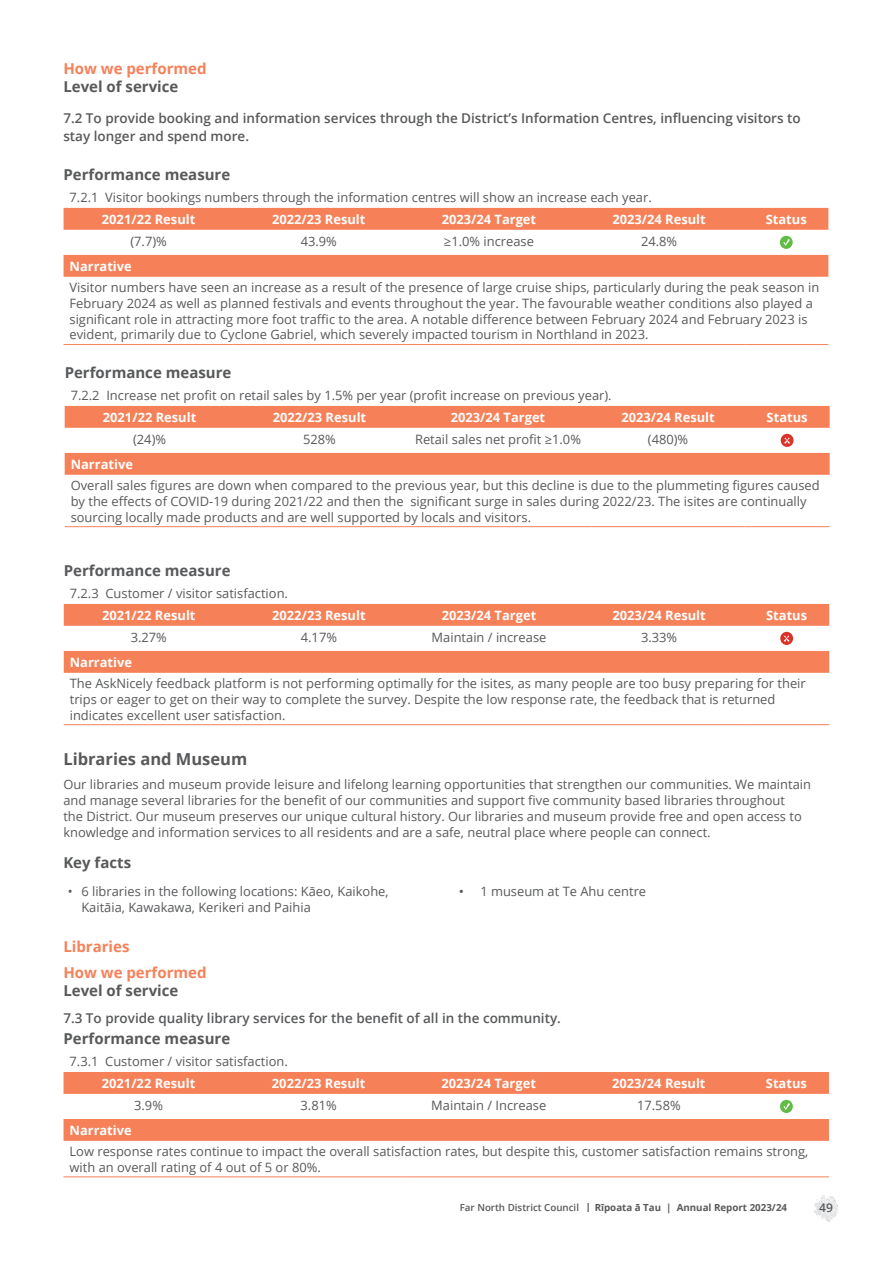
<style>
.page{position:relative;width:893px;height:1263px;background:#fff}
.page>*{position:absolute;margin:0;border:0;box-sizing:border-box;transform-origin:0 0}
.t1{font:700 16.5px "Open Sans";color:#58595b}
.t2{font:700 15px "Open Sans";color:#58595b}
.t3{font:700 15px/26.5px "Open Sans";color:#f68159}
.t4{font:600 13.5px/18px "Open Sans";color:#58595b}
.t5{font:12.9px/15.9px "Open Sans";color:#58595b}
.t6{font:700 12.9px "Open Sans";color:#fff}
.t7{font:600 12px "Open Sans";color:#58595b}
.t8{font:700 9.75px "Open Sans";color:#58595b}
.s1{font-family:"Arial"}
.s2{font-weight:600}
.s3{font-weight:600;font-size:12.45px}
</style>
<div class="page">
<svg style="left:64px;top:208px;width:764px;height:69px;fill:#f68159"></svg>
<hr style="left:64px;top:344px;width:170px;height:1px;background:#f68159">
<hr style="left:234px;top:344px;width:170px;height:1px;background:#f68159">
<hr style="left:404px;top:344px;width:170px;height:1px;background:#f68159">
<hr style="left:574px;top:344px;width:170px;height:1px;background:#f68159">
<hr style="left:744px;top:344px;width:84px;height:1px;background:#f68159">
<div style="left:780px;top:236px;width:13px;height:13px;background:#62bb46;border-radius:6px"></div>
<svg style="left:783px;top:239px;width:7px;height:7px"></svg>
<svg style="left:65px;top:406px;width:765px;height:69px;fill:#f68159"></svg>
<hr style="left:65px;top:526px;width:170px;height:1px;background:#f68159">
<hr style="left:235px;top:526px;width:169px;height:1px;background:#f68159">
<hr style="left:404px;top:526px;width:187px;height:1px;background:#f68159">
<hr style="left:591px;top:526px;width:154px;height:1px;background:#f68159">
<hr style="left:745px;top:526px;width:85px;height:1px;background:#f68159">
<div style="left:781px;top:434px;width:12px;height:13px;background:#db3328;border-radius:6px"></div>
<svg style="left:784px;top:437px;width:6px;height:7px"></svg>
<svg style="left:64px;top:604px;width:765px;height:69px;fill:#f68159"></svg>
<hr style="left:64px;top:724px;width:170px;height:1px;background:#f68159">
<hr style="left:234px;top:724px;width:170px;height:1px;background:#f68159">
<hr style="left:404px;top:724px;width:170px;height:1px;background:#f68159">
<hr style="left:574px;top:724px;width:170px;height:1px;background:#f68159">
<hr style="left:744px;top:724px;width:85px;height:1px;background:#f68159">
<div style="left:780px;top:632px;width:13px;height:13px;background:#db3328;border-radius:6px"></div>
<svg style="left:784px;top:635px;width:5px;height:7px"></svg>
<svg style="left:64px;top:1072px;width:765px;height:69px;fill:#f68159"></svg>
<hr style="left:64px;top:1176px;width:170px;height:1px;background:#f68159">
<hr style="left:234px;top:1176px;width:170px;height:1px;background:#f68159">
<hr style="left:404px;top:1176px;width:170px;height:1px;background:#f68159">
<hr style="left:574px;top:1176px;width:170px;height:1px;background:#f68159">
<hr style="left:744px;top:1176px;width:85px;height:1px;background:#f68159">
<div style="left:780px;top:1100px;width:13px;height:13px;background:#62bb46;border-radius:6px"></div>
<svg style="left:783px;top:1103px;width:7px;height:7px"></svg>
<img style="left:814px;top:1195px;width:24px;height:28px">
<p class="t3" style="left:63px;top:55px;width:145px">How we performed</p>
<p class="t2" style="left:63px;top:76px;width:117px">Level of service</p>
<p class="t4" style="left:63px;top:109px;width:739px">7.2 To provide booking and information services through the District’s Information Centres, influencing visitors to stay longer and spend more.</p>
<p class="t2" style="left:64px;top:164px;width:168px">Performance measure</p>
<p class="t5" style="left:70px;top:189px;width:584px">7.2.1 Visitor bookings numbers through the information centres will show an increase each year.</p>
<p class="t6" style="left:102px;top:210px;width:95px">2021/22 Result</p>
<p class="t6" style="left:272px;top:210px;width:95px">2022/23 Result</p>
<p class="t6" style="left:442px;top:210px;width:96px">2023/24 Target</p>
<p class="t6" style="left:612px;top:210px;width:95px">2023/24 Result</p>
<p class="t6" style="left:766px;top:210px;width:42px">Status</p>
<p class="t5" style="left:130px;top:233px;width:38px">(7.7)%</p>
<p class="t5" style="left:301px;top:233px;width:38px">43.9%</p>
<p class="t5" style="left:444px;top:233px;width:91px">≥1.0% increase</p>
<p class="t5" style="left:641px;top:233px;width:38px">24.8%</p>
<p class="t6" style="left:70px;top:257px;width:64px">Narrative</p>
<p class="t5" style="left:70px;top:279px;width:751px">Visitor numbers have seen an increase as a result of the presence of large cruise ships, particularly during the peak season in February 2024 as well as planned festivals and events throughout the year. The favourable weather conditions also played a significant role in attracting more foot traffic to the area. A notable difference between February 2024 and February 2023 is evident, primarily due to Cyclone Gabriel, which severely impacted tourism in Northland in 2023.</p>
<p class="t2" style="left:65px;top:362px;width:168px">Performance measure</p>
<p class="t5" style="left:71px;top:387px;width:542px">7.2.2 Increase net profit on retail sales by 1.5% per year (profit increase on previous year).</p>
<p class="t6" style="left:103px;top:408px;width:95px">2021/22 Result</p>
<p class="t6" style="left:273px;top:408px;width:95px">2022/23 Result</p>
<p class="t6" style="left:451px;top:408px;width:96px">2023/24 Target</p>
<p class="t6" style="left:621px;top:408px;width:95px">2023/24 Result</p>
<p class="t6" style="left:767px;top:408px;width:42px">Status</p>
<p class="t5" style="left:133px;top:431px;width:35px">(24)%</p>
<p class="t5" style="left:303px;top:431px;width:34px">528%</p>
<p class="t5" style="left:415px;top:431px;width:167px">Retail sales net profit ≥1.0%</p>
<p class="t5" style="left:648px;top:431px;width:42px">(480)%</p>
<p class="t6" style="left:71px;top:455px;width:64px">Narrative</p>
<p class="t5" style="left:71px;top:477px;width:751px">Overall sales figures are down when compared to the previous year, but this decline is due to the plummeting figures caused by the effects of COVID-19 during 2021/22 and then the significant surge in sales during 2022/23. The isites are continually sourcing locally made products and are well supported by locals and visitors.</p>
<p class="t2" style="left:64px;top:560px;width:168px">Performance measure</p>
<p class="t5" style="left:70px;top:585px;width:218px">7.2.3 Customer / visitor satisfaction.</p>
<p class="t6" style="left:102px;top:606px;width:95px">2021/22 Result</p>
<p class="t6" style="left:272px;top:606px;width:95px">2022/23 Result</p>
<p class="t6" style="left:442px;top:606px;width:96px">2023/24 Target</p>
<p class="t6" style="left:612px;top:606px;width:95px">2023/24 Result</p>
<p class="t6" style="left:766px;top:606px;width:42px">Status</p>
<p class="t5" style="left:131px;top:629px;width:38px">3.27%</p>
<p class="t5" style="left:301px;top:629px;width:38px">4.17%</p>
<p class="t5" style="left:432px;top:629px;width:116px">Maintain / increase</p>
<p class="t5" style="left:641px;top:629px;width:38px">3.33%</p>
<p class="t6" style="left:70px;top:653px;width:64px">Narrative</p>
<p class="t5" style="left:70px;top:675px;width:737px">The AskNicely feedback platform is not performing optimally for the isites, as many people are too busy preparing for their trips or eager to get on their way to complete the survey. Despite the low response rate, the feedback that is returned indicates excellent user satisfaction.</p>
<p class="t1" style="left:63px;top:747px;width:185px">Libraries and Museum</p>
<p class="t5" style="left:63px;top:776px;width:749px">Our libraries and museum provide leisure and lifelong learning opportunities that strengthen our communities. We maintain and manage several libraries for the benefit of our communities and support five community based libraries throughout<br>the District. Our museum preserves our unique cultural history. Our libraries and museum provide free and open access to knowledge and information services to all residents and are a safe, neutral place where people can connect.</p>
<p class="t2" style="left:63px;top:852px;width:69px">Key facts</p>
<p class="t5" style="left:81px;top:883px;width:309px;text-indent:-14px">• 6 libraries in the following locations: Kāeo, Kaikohe,<br>Kaitāia, Kawakawa, Kerikeri and Paihia</p>
<p class="t5" style="left:459px;top:883px;width:189px"><span class="s1">•</span> 1 museum at Te Ahu centre</p>
<p class="t3" style="left:63px;top:932px;width:145px">Libraries<br>How we performed</p>
<p class="t2" style="left:63px;top:980px;width:117px">Level of service</p>
<p class="t4" style="left:63px;top:1008px;width:499px">7.3 To provide quality library services for the benefit of all in the community.</p>
<p class="t2" style="left:64px;top:1028px;width:168px">Performance measure</p>
<p class="t5" style="left:70px;top:1053px;width:218px">7.3.1 Customer / visitor satisfaction.</p>
<p class="t6" style="left:102px;top:1074px;width:95px">2021/22 Result</p>
<p class="t6" style="left:272px;top:1074px;width:95px">2022/23 Result</p>
<p class="t6" style="left:441px;top:1074px;width:96px">2023/24 Target</p>
<p class="t6" style="left:612px;top:1074px;width:95px">2023/24 Result</p>
<p class="t6" style="left:766px;top:1074px;width:42px">Status</p>
<p class="t5" style="left:134px;top:1097px;width:30px">3.9%</p>
<p class="t5" style="left:301px;top:1097px;width:38px">3.81%</p>
<p class="t5" style="left:431px;top:1097px;width:117px">Maintain / Increase</p>
<p class="t5" style="left:637px;top:1097px;width:45px">17.58%</p>
<p class="t6" style="left:70px;top:1121px;width:64px">Narrative</p>
<p class="t5" style="left:70px;top:1143px;width:740px">Low response rates continue to impact the overall satisfaction rates, but despite this, customer satisfaction remains strong, with an overall rating of 4 out of 5 or 80%.</p>
<p class="t8" style="left:460px;top:1200px;width:329px"><span class="s2">Far North District Council</span> <span class="s3">I</span> Rīpoata ā Tau | Annual Report 2023/24</p>
<p class="t7" style="left:819px;top:1199px;width:15px">49</p>
</div>
